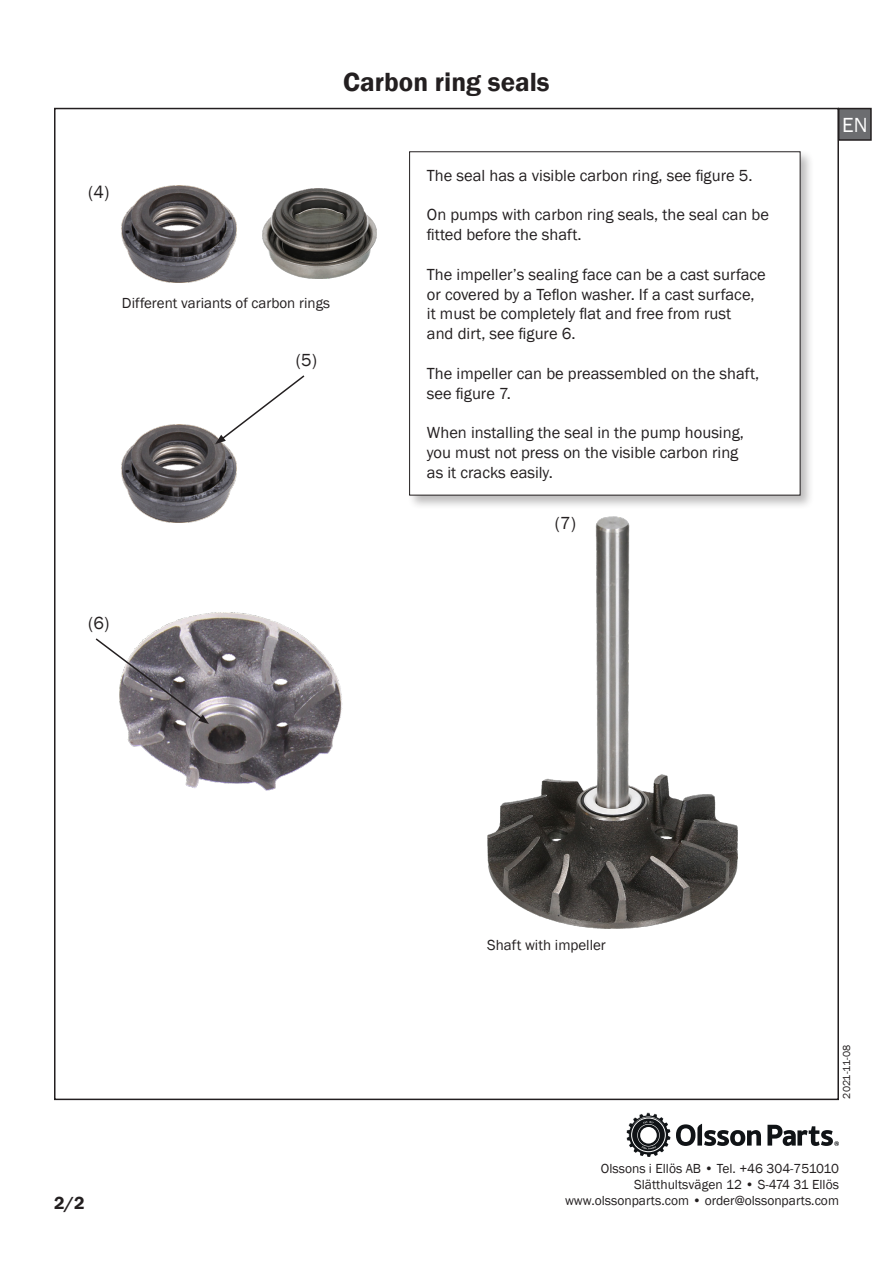
<style>
.page{position:relative;width:893px;height:1263px;background:#fff}
.page>*{position:absolute;margin:0;border:0;box-sizing:border-box;transform-origin:0 0}
.t1{font:600 27px "Franklin Gothic";color:#231f20}
.t2{font:21px "Franklin Gothic";color:#fff}
.t3{font:18px "Franklin Gothic";color:#231f20}
.t4{font:600 18px "Franklin Gothic";color:#231f20}
.t5{font:16.5px/19.8px "Franklin Gothic";color:#231f20}
.t6{font:15px "Franklin Gothic";color:#231f20}
.t7{font:13.5px/16.2px "Franklin Gothic";color:#231f20;text-align:right}
.t8{font:10.5px "Franklin Gothic";color:#231f20}
</style>
<div class="page">
<img style="left:487px;top:517px;width:251px;height:411px">
<img style="left:122px;top:185px;width:115px;height:98px">
<img style="left:122px;top:425px;width:115px;height:97px">
<img style="left:262px;top:189px;width:115px;height:90px">
<img style="left:126px;top:612px;width:217px;height:179px">
<svg style="left:95px;top:637px;width:114px;height:87px"></svg>
<svg style="left:215px;top:375px;width:90px;height:69px"></svg>
<div style="left:407px;top:149px;width:408px;height:360px;background:#231f20;opacity:.3"></div>
<div style="left:410px;top:152px;width:390px;height:343px;background:#fff"></div>
<div style="left:409px;top:151px;width:391px;height:344px;border:1px solid #231f20"></div>
<div style="left:839px;top:109px;width:32px;height:31px;background:#6c6d70"></div>
<div style="left:838px;top:108px;width:34px;height:33px;border:2px solid #231f20"></div>
<svg style="left:676px;top:1124px;width:85px;height:22px"></svg>
<svg style="left:626px;top:1113px;width:44px;height:44px"></svg>
<svg style="left:767px;top:1125px;width:72px;height:21px"></svg>
<p class="t1" style="left:343px;top:65px;width:208px">Carbon ring seals</p>
<p class="t3" style="left:88px;top:180px;width:23px">(4)</p>
<p class="t6" style="left:122px;top:293px;width:210px">Different variants of carbon rings</p>
<p class="t3" style="left:296px;top:349px;width:23px">(5)</p>
<p class="t5" style="left:427px;top:166px;width:327px">The seal has a visible carbon ring, see figure 5.</p>
<p class="t5" style="left:427px;top:205px;width:343px">On pumps with carbon ring seals, the seal can be fitted before the shaft.</p>
<p class="t5" style="left:427px;top:265px;width:340px">The impeller’s sealing face can be a cast surface or covered by a Teflon washer. If a cast surface, it must be completely flat and free from rust<br>and dirt, see figure 6.</p>
<p class="t5" style="left:427px;top:364px;width:334px">The impeller can be preassembled on the shaft, see figure 7.</p>
<p class="t5" style="left:427px;top:423px;width:318px">When installing the seal in the pump housing, you must not press on the visible carbon ring as it cracks easily.</p>
<p class="t3" style="left:555px;top:512px;width:23px">(7)</p>
<p class="t3" style="left:88px;top:612px;width:23px">(6)</p>
<p class="t2" style="left:842px;top:112px;width:27px">EN</p>
<p class="t4" style="left:54px;top:1192px;width:32px">2/2</p>
<p class="t6" style="left:487px;top:935px;width:120px">Shaft with impeller</p>
<p class="t8" style="left:840px;top:1098px;width:55px;rotate:-90deg">2021-11-08</p>
<p class="t7" style="left:565px;top:1160px;width:275px">Olssons i Ellös AB • Tel. +46 304-751010<br>Slätthultsvägen 12 • S-474 31 Ellös www.olssonparts.com • order@olssonparts.com</p>
</div>
